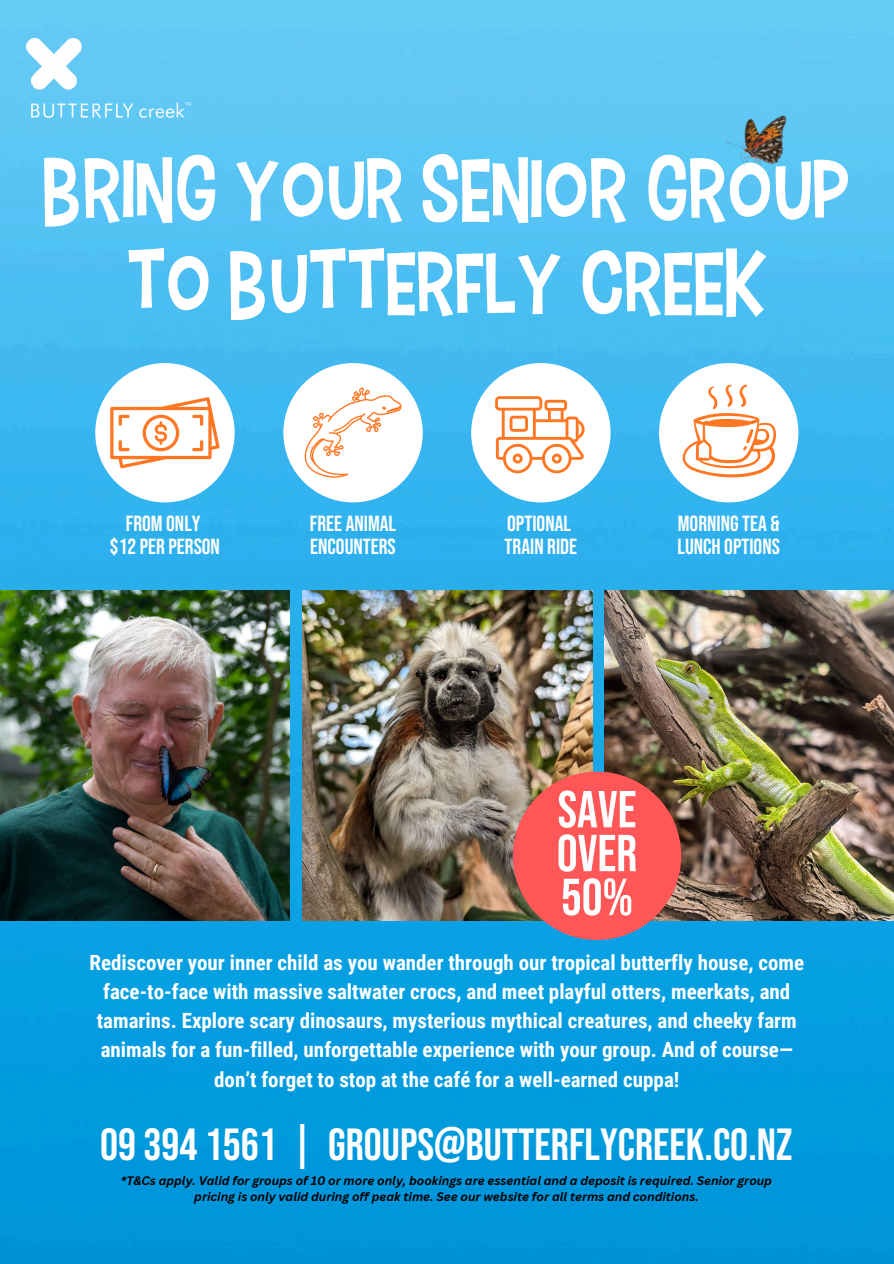
<style>
.page{position:relative;width:894px;height:1264px;background:#fff}
.page>*{position:absolute;margin:0;border:0;box-sizing:border-box;transform-origin:0 0}
.t1{font:87px/93.3px "Carton Six";color:#fff;text-align:center}
.t2{font:51.9px/43.8px "Bebas Neue";color:#fff;text-align:justify}
.t3{font:45px "Bebas Neue";color:#fff}
.t4{font:21.9px/22.5px "Bebas Neue";color:#fff}
.t5{font:700 21px/29.2px "Roboto Condensed";color:#fff;text-align:center}
.t6{font:italic 700 12px/16px "Canva Sans";color:#000;text-align:center}
</style>
<div class="page">
<img style="left:0;top:0;width:893px;height:1263px">
<img style="left:26px;top:39px;width:164px;height:78px">
<img style="left:715px;top:94px;width:90px;height:92px">
<div style="left:471px;top:363px;width:139px;height:139px;background:#fff;border-radius:50%"></div>
<svg style="left:495px;top:396px;width:90px;height:78px"></svg>
<div style="left:283px;top:363px;width:139px;height:139px;background:#fff;border-radius:50%"></div>
<svg style="left:304px;top:387px;width:97px;height:91px"></svg>
<div style="left:658px;top:363px;width:140px;height:139px;background:#fff;border-radius:50%"></div>
<svg style="left:682px;top:384px;width:93px;height:93px"></svg>
<div style="left:95px;top:363px;width:139px;height:139px;background:#fff;border-radius:50%"></div>
<svg style="left:110px;top:397px;width:109px;height:71px"></svg>
<img style="left:0;top:590px;width:289px;height:330px">
<img style="left:302px;top:590px;width:290px;height:330px">
<img style="left:604px;top:590px;width:289px;height:330px">
<div style="left:512px;top:771px;width:169px;height:169px;background:#ff5757;border-radius:50%"></div>
<p class="t1" style="left:43px;top:140px;width:810px">Bring your senior group to Butterfly Creek</p>
<h4 class="t4" style="left:110px;top:513px;width:111px;text-align:center">FROM ONLY<br>$12 PER PERSON</h4>
<p class="t4" style="left:310px;top:513px;width:88px">FREE ANIMAL<br>ENCOUNTERS</p>
<h1 class="t4" style="left:504px;top:513px;width:74px">OPTIONAL<br>TRAIN RIDE</h1>
<p class="t4" style="left:677px;top:513px;width:104px">MORNING TEA &amp;<br>LUNCH OPTIONS</p>
<h6 class="t2" style="left:556px;top:789px;width:82px">SAVE OVER 50%</h6>
<h4 class="t5" style="left:89px;top:947px;width:716px">Rediscover your inner child as you wander through our tropical butterfly house, come face-to-face with massive saltwater crocs, and meet playful otters, meerkats, and tamarins. Explore scary dinosaurs, mysterious mythical creatures, and cheeky farm animals for a fun-filled, unforgettable experience with your group. And of course— don’t forget to stop at the café for a well-earned cuppa!</h4>
<p class="t3" style="left:100px;top:1119px;width:693px">09 394 1561 | GROUPS@BUTTERFLYCREEK.CO.NZ</p>
<p class="t6" style="left:121px;top:1172px;width:652px">*T&amp;Cs apply. Valid for groups of 10 or more only, bookings are essential and a deposit is required. Senior group pricing is only valid during off peak time. See our website for all terms and conditions.</p>
</div>
